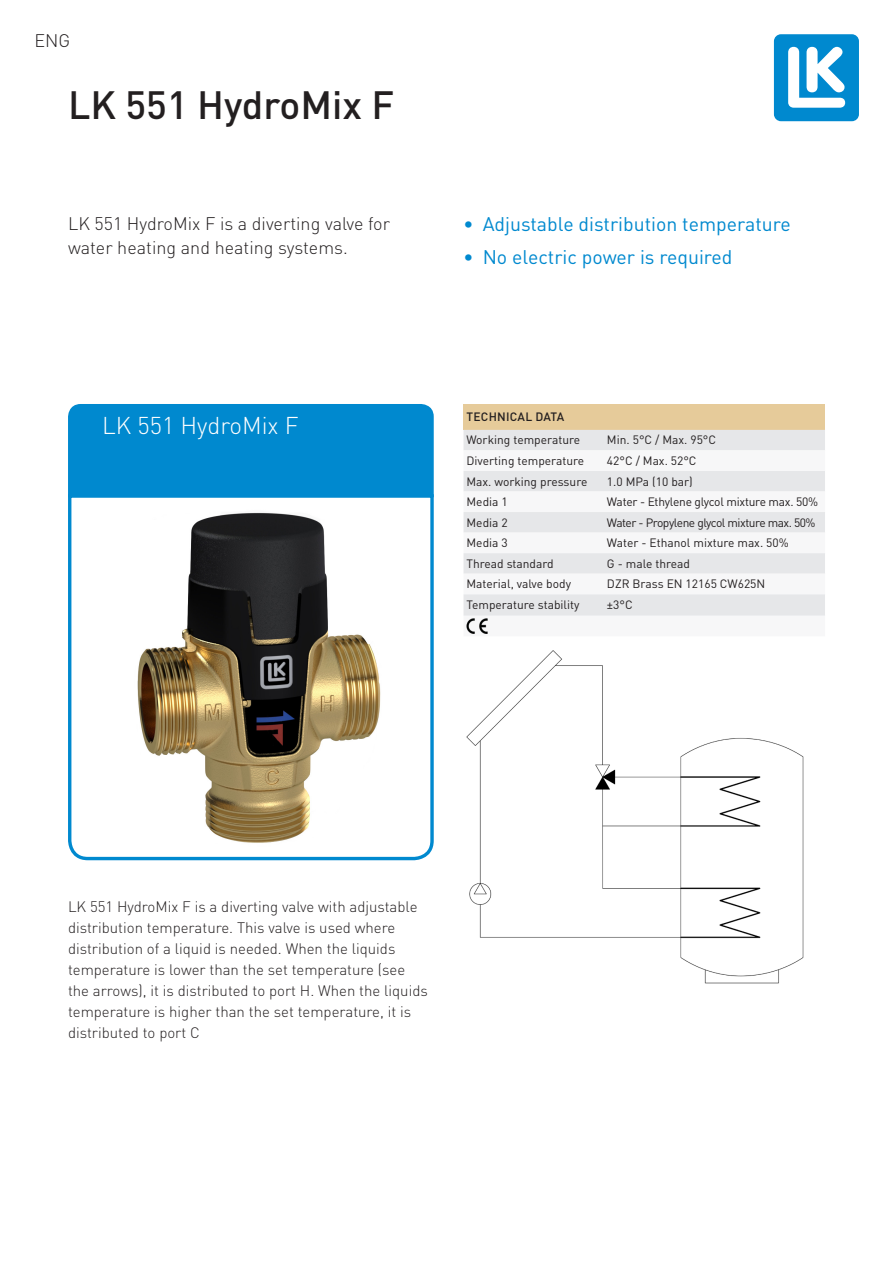
<style>
.page{position:relative;width:893px;height:1263px;background:#fff}
.page>*{position:absolute;margin:0;border:0;box-sizing:border-box;transform-origin:0 0}
.Heading__product_nam{font:500 39px "DIN Pro";color:#231f20}
.In-picture_category{font:300 24px "DIN Pro";color:#fff}
.t1{font:19.5px "DIN Pro";color:#0089cf}
.t2{font:300 18px/24px "DIN Pro";color:#231f20}
.t3{font:300 15px/21px "DIN Pro";color:#231f20}
.tech-td{font:12px "DIN Pro";color:#231f20}
.tech-td-2{font:12px "DIN Pro";letter-spacing:-.04em;color:#231f20}
.tech-td-3{font:12px "DIN Pro";letter-spacing:-.02em;color:#231f20}
.HeaderTechData{font:500 12px "DIN Pro";letter-spacing:.02em;color:#231f20}
.s1{font-weight:500}
</style>
<div class="page">
<div style="left:774px;top:34px;width:85px;height:87px;background:#0089cf;border-radius:7px"></div>
<svg style="left:788px;top:47px;width:57px;height:61px"></svg>
<div style="left:68px;top:404px;width:366px;height:88px;background:#0089cf"></div>
<svg style="left:68px;top:492px;width:366px;height:369px"></svg>
<div style="left:463px;top:404px;width:362px;height:26px;background:#e6cb9a"></div>
<div style="left:463px;top:430px;width:362px;height:186px;background:#e6e7e9"></div>
<svg style="left:463px;top:450px;width:362px;height:144px"></svg>
<img style="left:134px;top:509px;width:250px;height:338px">
<img style="left:466px;top:650px;width:338px;height:334px">
<img style="left:466px;top:618px;width:22px;height:15px">
<p class="t2" style="left:35px;top:27px;width:37px">ENG</p>
<p class="Heading__product_nam" style="left:68px;top:73px;width:328px">LK 551 HydroMix F</p>
<p class="t2" style="left:68px;top:210px;width:324px">LK 551 HydroMix F is a diverting valve for water heating and heating systems.</p>
<p class="In-picture_category" style="left:102px;top:407px;width:198px">LK 551 HydroMix F</p>
<p class="t1" style="left:463px;top:208px;width:329px"><span class="s1">•</span> Adjustable distribution temperature</p>
<p class="t1" style="left:463px;top:241px;width:270px"><span class="s1">•</span> No electric power is required</p>
<p class="HeaderTechData" style="left:466px;top:407px;width:99px">TECHNICAL DATA</p>
<p class="tech-td" style="left:466px;top:431px;width:115px">Working temperature</p>
<p class="tech-td" style="left:607px;top:431px;width:111px">Min. 5°C / Max. 95°C</p>
<p class="tech-td" style="left:466px;top:451px;width:119px">Diverting temperature</p>
<p class="tech-td" style="left:607px;top:451px;width:91px">42°C / Max. 52°C</p>
<p class="tech-td" style="left:466px;top:472px;width:122px">Max. working pressure</p>
<p class="tech-td" style="left:607px;top:472px;width:87px">1.0 MPa (10 bar)</p>
<p class="tech-td" style="left:466px;top:492px;width:43px">Media 1</p>
<p class="tech-td-3" style="left:607px;top:492px;width:213px">Water - Ethylene glycol mixture max. 50%</p>
<p class="tech-td" style="left:466px;top:513px;width:43px">Media 2</p>
<p class="tech-td-2" style="left:607px;top:513px;width:210px">Water - Propylene glycol mixture max. 50%</p>
<p class="tech-td" style="left:466px;top:533px;width:43px">Media 3</p>
<p class="tech-td" style="left:607px;top:533px;width:183px">Water - Ethanol mixture max. 50%</p>
<p class="tech-td" style="left:466px;top:554px;width:89px">Thread standard</p>
<p class="tech-td" style="left:607px;top:554px;width:85px">G - male thread</p>
<p class="tech-td" style="left:466px;top:574px;width:106px">Material, valve body</p>
<p class="tech-td" style="left:607px;top:574px;width:160px">DZR Brass EN 12165 CW625N</p>
<p class="tech-td" style="left:466px;top:595px;width:114px">Temperature stability</p>
<p class="tech-td" style="left:607px;top:595px;width:27px">±3°C</p>
<p class="t3" style="left:68px;top:895px;width:361px">LK 551 HydroMix F is a diverting valve with adjustable distribution temperature. This valve is used where distribution of a liquid is needed. When the liquids temperature is lower than the set temperature (see the arrows), it is distributed to port H. When the liquids temperature is higher than the set temperature, it is distributed to port C</p>
</div>
